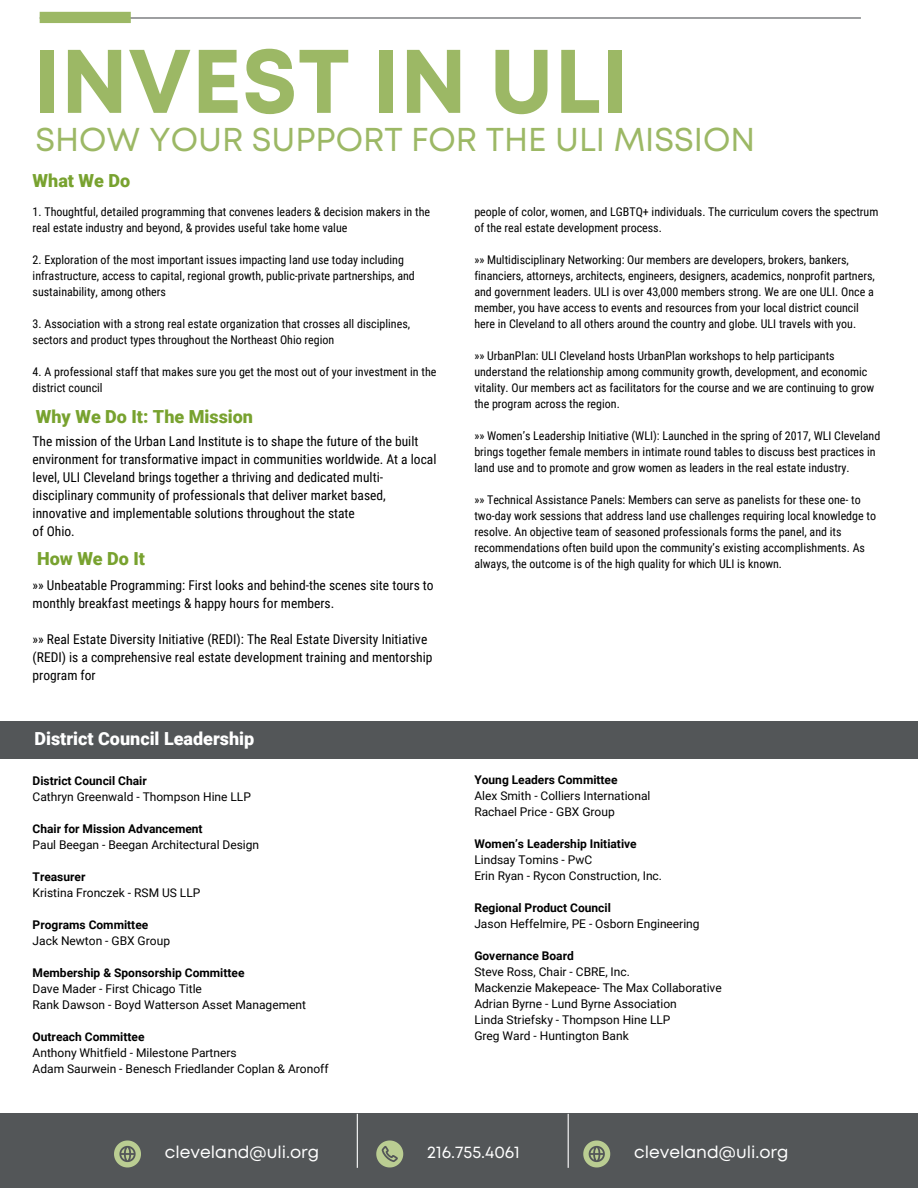
<style>
.page{position:relative;width:918px;height:1188px;background:#fff}
.page>*{position:absolute;margin:0;border:0;box-sizing:border-box;transform-origin:0 0}
.t1{font:700 90px "Mont";color:#9cb865}
.t2{font:33px "Mont";color:#9cb865}
.t3{font:900 18px "Roboto";color:#78a22f}
.t4{font:900 18px "Roboto";color:#fff}
.t5{font:16.95px "Mont";color:#fff}
.t6{font:13.5px/18px "Roboto Condensed";color:#000}
.t7{font:12px/16px "Roboto Condensed";color:#000}
.t8{font:12px/16px "Roboto";color:#000}
.t9{font:700 12px "Roboto";color:#000}
</style>
<div class="page">
<div style="left:0;top:1113px;width:918px;height:75px;background:#535658"></div>
<svg style="left:376px;top:1140px;width:27px;height:27px"></svg>
<hr style="left:357px;top:1114px;width:1px;height:54px;background:#fff">
<hr style="left:568px;top:1114px;width:1px;height:54px;background:#fff">
<svg style="left:583px;top:1140px;width:27px;height:27px"></svg>
<div style="left:0;top:722px;width:918px;height:37px;background:#535658"></div>
<svg style="left:114px;top:1140px;width:27px;height:27px"></svg>
<hr style="left:40px;top:17px;width:821px;height:2px;background:#535658">
<div style="left:40px;top:12px;width:91px;height:11px;background:#9cb865"></div>
<h1 class="t1" style="left:33px;top:48px;width:598px">INVEST IN ULI</h1>
<h2 class="t2" style="left:35px;top:127px;width:721px">SHOW YOUR SUPPORT FOR THE ULI MISSION</h2>
<h3 class="t3" style="left:33px;top:170px;width:99px">What We Do</h3>
<p class="t7" style="left:33px;top:204px;width:399px">1. Thoughtful, detailed programming that convenes leaders &amp; decision makers in the real estate industry and beyond, &amp; provides useful take home value</p>
<p class="t7" style="left:33px;top:252px;width:384px">2. Exploration of the most important issues impacting land use today including infrastructure, access to capital, regional growth, public-private partnerships, and sustainability, among others</p>
<p class="t7" style="left:33px;top:316px;width:379px">3. Association with a strong real estate organization that crosses all disciplines, sectors and product types throughout the Northeast Ohio region</p>
<p class="t7" style="left:33px;top:364px;width:405px">4. A professional staff that makes sure you get the most out of your investment in the district council</p>
<h3 class="t3" style="left:36px;top:407px;width:219px">Why We Do It: The Mission</h3>
<p class="t6" style="left:33px;top:433px;width:405px">The mission of the Urban Land Institute is to shape the future of the built environment for transformative impact in communities worldwide. At a local level, ULI Cleveland brings together a thriving and dedicated multi&shy;disciplinary community of professionals that deliver market based, innovative and implementable solutions throughout the state<br>of Ohio.</p>
<h3 class="t3" style="left:37px;top:548px;width:109px">How We Do It</h3>
<p class="t6" style="left:33px;top:577px;width:403px">»» Unbeatable Programming: First looks and behind-the scenes site tours to monthly breakfast meetings &amp; happy hours for members.</p>
<p class="t6" style="left:33px;top:631px;width:401px">»» Real Estate Diversity Initiative (REDI): The Real Estate Diversity Initiative (REDI) is a comprehensive real estate development training and mentorship program for</p>
<h3 class="t4" style="left:34px;top:728px;width:221px">District Council Leadership</h3>
<p class="t9" style="left:33px;top:774px;width:116px">District Council Chair</p>
<p class="t8" style="left:33px;top:789px;width:220px">Cathryn Greenwald - Thompson Hine LLP</p>
<p class="t9" style="left:33px;top:822px;width:172px">Chair for Mission Advancement</p>
<p class="t8" style="left:33px;top:837px;width:228px">Paul Beegan - Beegan Architectural Design</p>
<p class="t9" style="left:33px;top:870px;width:54px">Treasurer</p>
<p class="t8" style="left:33px;top:885px;width:169px">Kristina Fronczek - RSM US LLP</p>
<p class="t9" style="left:33px;top:918px;width:117px">Programs Committee</p>
<p class="t8" style="left:33px;top:933px;width:139px">Jack Newton - GBX Group</p>
<p class="t9" style="left:33px;top:966px;width:213px">Membership &amp; Sponsorship Committee</p>
<p class="t8" style="left:33px;top:981px;width:275px">Dave Mader - First Chicago Title<br>Rank Dawson - Boyd Watterson Asset Management</p>
<p class="t9" style="left:33px;top:1030px;width:113px">Outreach Committee</p>
<p class="t8" style="left:33px;top:1045px;width:297px">Anthony Whitfield - Milestone Partners<br>Adam Saurwein - Benesch Friedlander Coplan &amp; Aronoff</p>
<p class="t7" style="left:474px;top:204px;width:406px">people of color, women, and LGBTQ+ individuals. The curriculum covers the spectrum of the real estate development process.</p>
<p class="t7" style="left:474px;top:252px;width:402px">»» Multidisciplinary Networking: Our members are developers, brokers, bankers, financiers, attorneys, architects, engineers, designers, academics, nonprofit partners, and government leaders. ULI is over 43,000 members strong. We are one ULI. Once a member, you have access to events and resources from your local district council here in Cleveland to all others around the country and globe. ULI travels with you.</p>
<p class="t7" style="left:474px;top:348px;width:402px">»» UrbanPlan: ULI Cleveland hosts UrbanPlan workshops to help participants understand the relationship among community growth, development, and economic vitality. Our members act as facilitators for the course and we are continuing to grow the program across the region.</p>
<p class="t7" style="left:474px;top:428px;width:408px">»» Women’s Leadership Initiative (WLI): Launched in the spring of 2017, WLI Cleveland brings together female members in intimate round tables to discuss best practices in land use and to promote and grow women as leaders in the real estate industry.</p>
<p class="t7" style="left:474px;top:492px;width:403px">»» Technical Assistance Panels: Members can serve as panelists for these one- to two-day work sessions that address land use challenges requiring local knowledge to resolve. An objective team of seasoned professionals forms the panel, and its recommendations often build upon the community’s existing accomplishments. As always, the outcome is of the high quality for which ULI is known.</p>
<p class="t9" style="left:474px;top:773px;width:145px">Young Leaders Committee</p>
<p class="t8" style="left:474px;top:788px;width:178px">Alex Smith - Colliers International<br>Rachael Price - GBX Group</p>
<p class="t9" style="left:474px;top:837px;width:164px">Women’s Leadership Initiative</p>
<p class="t8" style="left:474px;top:852px;width:189px">Lindsay Tomins - PwC<br>Erin Ryan - Rycon Construction, Inc.</p>
<p class="t9" style="left:474px;top:901px;width:138px">Regional Product Council</p>
<p class="t8" style="left:474px;top:916px;width:227px">Jason Heffelmire, PE - Osborn Engineering</p>
<p class="t9" style="left:474px;top:949px;width:101px">Governance Board</p>
<p class="t8" style="left:474px;top:964px;width:249px">Steve Ross, Chair - CBRE, Inc.<br>Mackenzie Makepeace- The Max Collaborative Adrian Byrne - Lund Byrne Association<br>Linda Striefsky - Thompson Hine LLP<br>Greg Ward - Huntington Bank</p>
<h3 class="t5" style="left:165px;top:1146px;width:156px">cleveland@uli.org</h3>
<h3 class="t5" style="left:427px;top:1146px;width:94px">216.755.4061</h3>
<h3 class="t5" style="left:634px;top:1146px;width:156px">cleveland@uli.org</h3>
</div>
